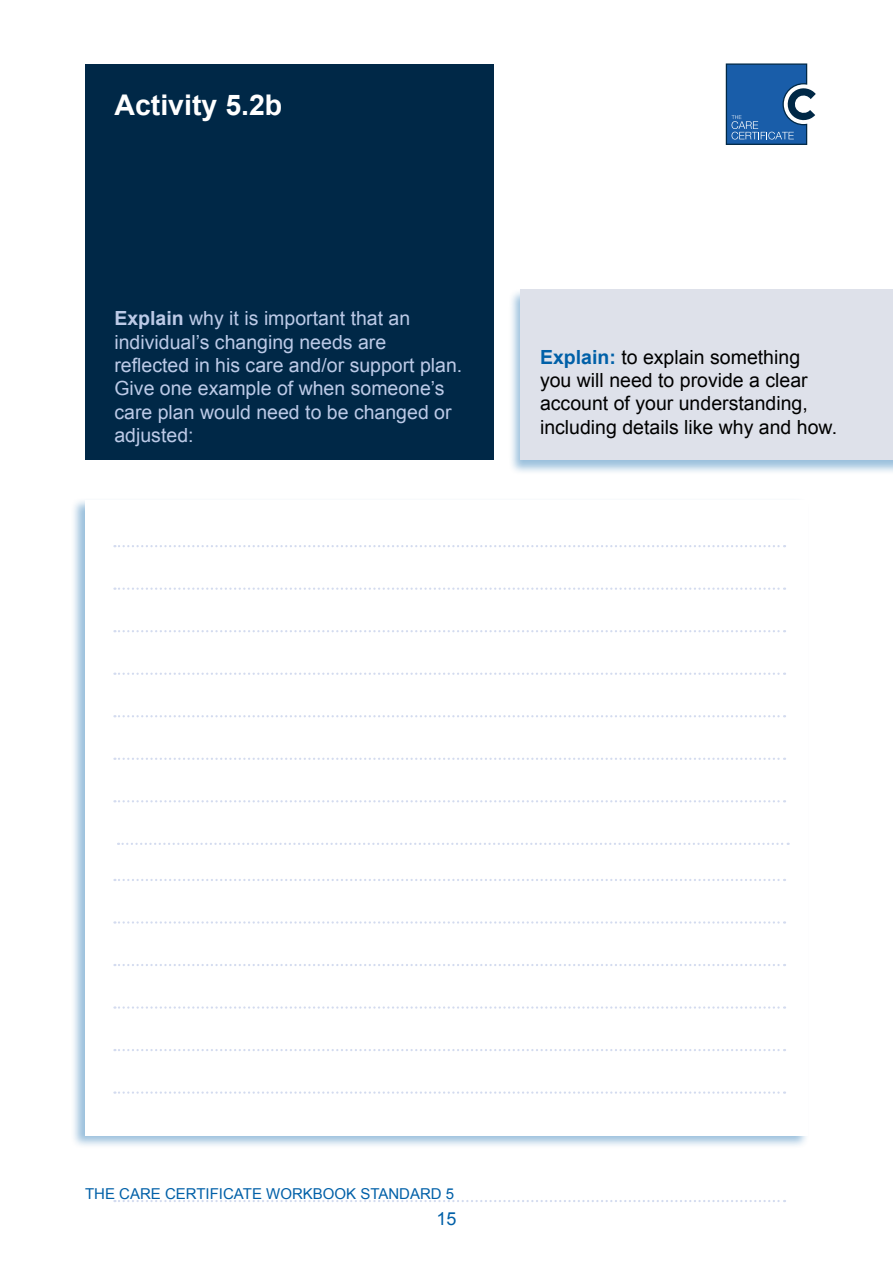
<style>
.page{position:relative;width:893px;height:1263px;background:#fff}
.page>*{position:absolute;margin:0;border:0;box-sizing:border-box;transform-origin:0 0}
.t1{font:700 28.5px "Arial";color:#fff}
.t2{font:19.5px/23.4px "Arial";color:#bccae7}
.t3{font:19.5px/23.4px "Arial";color:#000}
.t4{font:18px "Arial";color:#0060a8}
.t5{font:15px "Arial";color:#0060a8}
.s1{font-weight:700}
.s2{font-weight:700;color:#0060a8}
</style>
<div class="page">
<div style="left:85px;top:64px;width:408px;height:395px;background:#002847"></div>
<svg style="left:725px;top:63px;width:91px;height:82px"></svg>
<div style="left:508px;top:288px;width:385px;height:187px;background:#0060a8;opacity:.4"></div>
<div style="left:520px;top:289px;width:373px;height:170px;background:#dee1ea"></div>
<div style="left:70px;top:497px;width:740px;height:652px;background:#0060a8;opacity:.4"></div>
<div style="left:85px;top:500px;width:723px;height:635px;background:#fff"></div>
<svg style="left:114px;top:545px;width:671px;height:2px"></svg>
<svg style="left:114px;top:587px;width:671px;height:3px"></svg>
<svg style="left:114px;top:630px;width:671px;height:2px"></svg>
<svg style="left:114px;top:673px;width:671px;height:2px"></svg>
<svg style="left:114px;top:715px;width:671px;height:2px"></svg>
<svg style="left:114px;top:758px;width:671px;height:2px"></svg>
<svg style="left:114px;top:800px;width:671px;height:2px"></svg>
<svg style="left:114px;top:879px;width:671px;height:2px"></svg>
<svg style="left:114px;top:921px;width:671px;height:3px"></svg>
<svg style="left:114px;top:964px;width:671px;height:2px"></svg>
<svg style="left:114px;top:1006px;width:671px;height:3px"></svg>
<svg style="left:114px;top:1049px;width:671px;height:2px"></svg>
<svg style="left:114px;top:1091px;width:671px;height:3px"></svg>
<svg style="left:114px;top:1200px;width:671px;height:2px"></svg>
<svg style="left:118px;top:843px;width:671px;height:2px"></svg>
<h1 class="t1" style="left:114px;top:86px;width:169px">Activity 5.2b</h1>
<p class="t2" style="left:114px;top:307px;width:349px"><span class="s1">Explain</span> why it is important that an individual’s changing needs are reflected in his care and/or support plan.<br>Give one example of when someone’s care plan would need to be changed or adjusted:</p>
<p class="t3" style="left:540px;top:345px;width:299px"><span class="s2">Explain:</span> to explain something<br>you will need to provide a clear account of your understanding, including details like why and how.</p>
<p class="t5" style="left:85px;top:1184px;width:371px">THE CARE CERTIFICATE WORKBOOK STANDARD 5</p>
<p class="t4" style="left:436px;top:1207px;width:22px">15</p>
</div>
